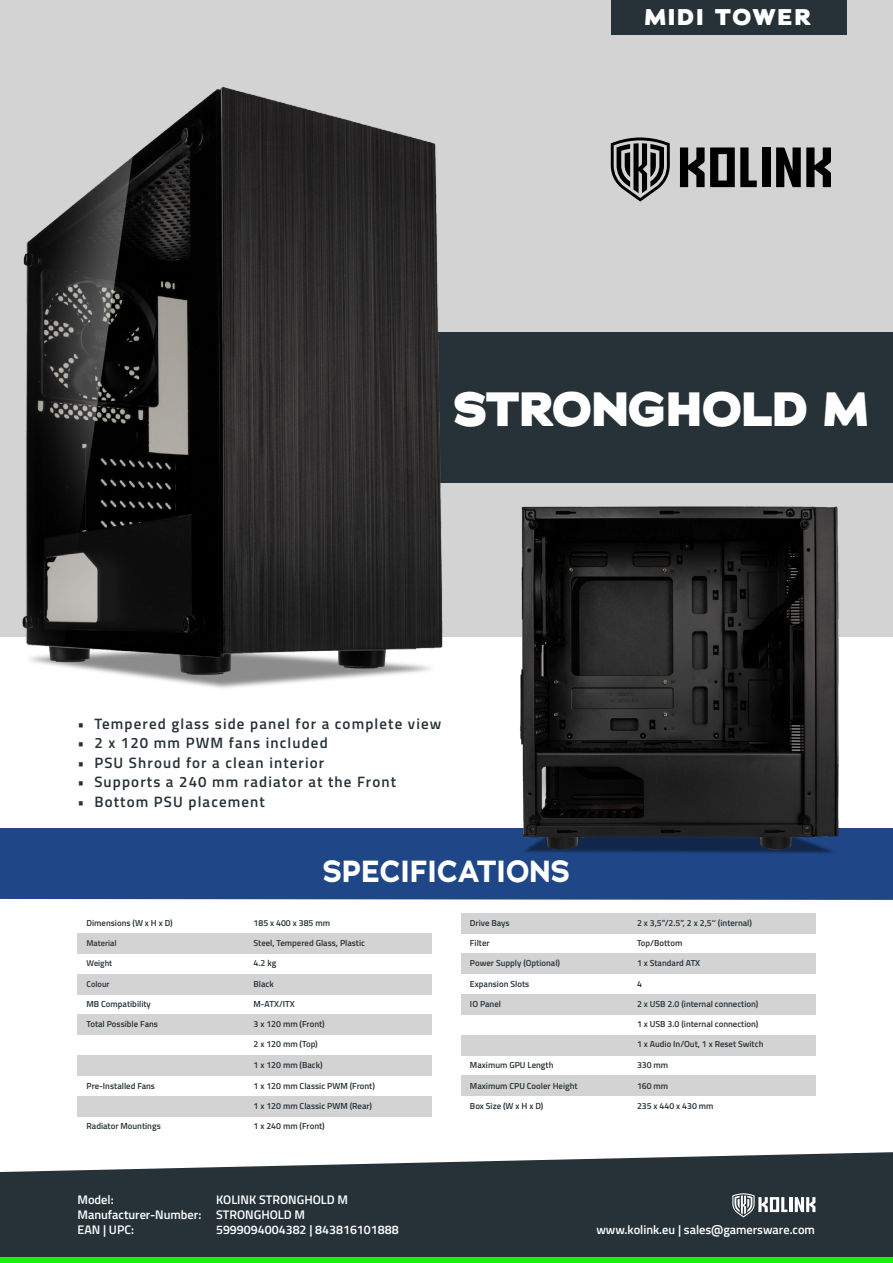
<style>
.page{position:relative;width:893px;height:1263px;background:#fff}
.page>*{position:absolute;margin:0;border:0;box-sizing:border-box;transform-origin:0 0}
.t1{font:800 48px "Adrianna";letter-spacing:-.025em;color:#fff}
.t2{font:700 30.45px "Adrianna";color:#fff}
.t3{font:800 22.65px "Adrianna";letter-spacing:.075em;color:#fff}
.t4{font:600 15px "Titillium";letter-spacing:.075em;color:#263238}
.t5{font:600 12.45px/14.9px "Titillium";color:#fff}
.t6{font:600 8.7px "Titillium";color:#263238}
.t7{font:600 8.4px "Titillium";color:#263238}
</style>
<div class="page">
<div style="left:0;top:0;width:893px;height:637px;background:#d3d3d3"></div>
<div style="left:0;top:828px;width:893px;height:72px;background:#1f4788"></div>
<div style="left:78px;top:933px;width:354px;height:20px;background:#d3d3d3"></div>
<div style="left:78px;top:974px;width:354px;height:20px;background:#d3d3d3"></div>
<div style="left:415px;top:332px;width:478px;height:150px;background:#263238"></div>
<div style="left:78px;top:1015px;width:354px;height:20px;background:#d3d3d3"></div>
<div style="left:78px;top:1055px;width:354px;height:21px;background:#d3d3d3"></div>
<div style="left:78px;top:1096px;width:354px;height:20px;background:#d3d3d3"></div>
<div style="left:461px;top:913px;width:354px;height:20px;background:#d3d3d3"></div>
<div style="left:461px;top:953px;width:354px;height:21px;background:#d3d3d3"></div>
<div style="left:461px;top:994px;width:354px;height:21px;background:#d3d3d3"></div>
<div style="left:461px;top:1035px;width:354px;height:20px;background:#d3d3d3"></div>
<div style="left:461px;top:1076px;width:354px;height:20px;background:#d3d3d3"></div>
<svg style="left:0;top:1152px;width:893px;height:106px;fill:#263238"></svg>
<div style="left:0;top:1258px;width:893px;height:5px;background:#0ff703"></div>
<div style="left:611px;top:0;width:236px;height:34px;background:#263238"></div>
<div style="left:762px;top:147px;width:8px;height:40px;background:#000"></div>
<svg style="left:776px;top:147px;width:55px;height:40px"></svg>
<svg style="left:680px;top:147px;width:77px;height:40px"></svg>
<svg style="left:611px;top:137px;width:59px;height:65px"></svg>
<hr style="left:789px;top:1197px;width:4px;height:15px;background:#fff">
<svg style="left:795px;top:1197px;width:20px;height:15px"></svg>
<svg style="left:732px;top:1193px;width:55px;height:24px"></svg>
<img style="left:0;top:60px;width:560px;height:628px">
<img style="left:482px;top:488px;width:395px;height:378px">
<h3 class="t3" style="left:644px;top:3px;width:168px">MIDI TOWER</h3>
<h1 class="t1" style="left:454px;top:378px;width:416px">STRONGHOLD M</h1>
<h3 class="t4" style="left:78px;top:712px;width:365px">• Tempered glass side panel for a complete view</h3>
<h3 class="t4" style="left:78px;top:732px;width:252px">• 2 x 120 mm PWM fans included</h3>
<h3 class="t4" style="left:78px;top:751px;width:248px">• PSU Shroud for a clean interior</h3>
<h3 class="t4" style="left:78px;top:771px;width:320px">• Supports a 240 mm radiator at the Front</h3>
<h3 class="t4" style="left:78px;top:790px;width:189px">• Bottom PSU placement</h3>
<h2 class="t2" style="left:323px;top:851px;width:249px">SPECIFICATIONS</h2>
<p class="t6" style="left:87px;top:916px;width:88px">Dimensions (W x H x D)</p>
<p class="t7" style="left:87px;top:937px;width:32px">Material</p>
<p class="t7" style="left:87px;top:957px;width:27px">Weight</p>
<p class="t7" style="left:87px;top:977px;width:25px">Colour</p>
<p class="t6" style="left:87px;top:997px;width:66px">MB Compatibility</p>
<p class="t6" style="left:87px;top:1018px;width:73px">Total Possible Fans</p>
<p class="t6" style="left:87px;top:1079px;width:70px">Pre-Installed Fans</p>
<p class="t6" style="left:254px;top:916px;width:78px">185 x 400 x 385 mm</p>
<p class="t6" style="left:254px;top:936px;width:113px">Steel, Tempered Glass, Plastic</p>
<p class="t6" style="left:254px;top:957px;width:24px">4.2 kg</p>
<p class="t6" style="left:254px;top:977px;width:22px">Black</p>
<p class="t6" style="left:254px;top:997px;width:43px">M-ATX/ITX</p>
<p class="t6" style="left:254px;top:1018px;width:73px">3 x 120 mm (Front)</p>
<p class="t6" style="left:254px;top:1038px;width:66px">2 x 120 mm (Top)</p>
<p class="t6" style="left:254px;top:1058px;width:71px">1 x 120 mm (Back)</p>
<p class="t6" style="left:254px;top:1079px;width:123px">1 x 120 mm Classic PWM (Front)</p>
<p class="t6" style="left:254px;top:1099px;width:120px">1 x 120 mm Classic PWM (Rear)</p>
<p class="t6" style="left:637px;top:916px;width:117px">2 x 3,5”/2.5”, 2 x 2,5‘‘ (internal)</p>
<p class="t6" style="left:637px;top:957px;width:65px">1 x Standard ATX</p>
<p class="t6" style="left:470px;top:916px;width:41px">Drive Bays</p>
<p class="t6" style="left:470px;top:957px;width:92px">Power Supply (Optional)</p>
<p class="t6" style="left:470px;top:997px;width:33px">IO Panel</p>
<p class="t6" style="left:470px;top:936px;width:21px">Filter</p>
<p class="t6" style="left:637px;top:936px;width:47px">Top/Bottom</p>
<p class="t6" style="left:470px;top:977px;width:61px">Expansion Slots</p>
<p class="t6" style="left:637px;top:977px;width:6px">4</p>
<p class="t6" style="left:637px;top:997px;width:123px">2 x USB 2.0 (internal connection)</p>
<p class="t6" style="left:637px;top:1017px;width:123px">1 x USB 3.0 (internal connection)</p>
<p class="t6" style="left:637px;top:1058px;width:33px">330 mm</p>
<p class="t6" style="left:637px;top:1038px;width:128px">1 x Audio In/Out, 1 x Reset Switch</p>
<p class="t6" style="left:637px;top:1079px;width:33px">160 mm</p>
<p class="t6" style="left:637px;top:1099px;width:78px">235 x 440 x 430 mm</p>
<p class="t6" style="left:470px;top:1058px;width:85px">Maximum GPU Length</p>
<p class="t6" style="left:470px;top:1079px;width:109px">Maximum CPU Cooler Height</p>
<p class="t6" style="left:470px;top:1099px;width:75px">Box Size (W x H x D)</p>
<p class="t6" style="left:87px;top:1120px;width:76px">Radiator Mountings</p>
<p class="t6" style="left:254px;top:1120px;width:73px">1 x 240 mm (Front)</p>
<h3 class="t5" style="left:78px;top:1192px;width:125px">Model:<br>Manufacturer-Number:<br>EAN | UPC:</h3>
<h3 class="t5" style="left:216px;top:1192px;width:184px">KOLINK STRONGHOLD M<br>STRONGHOLD M<br>5999094004382 | 843816101888</h3>
<h3 class="t5" style="left:596px;top:1221px;width:220px">www.kolink.eu | sales@gamersware.com</h3>
</div>
